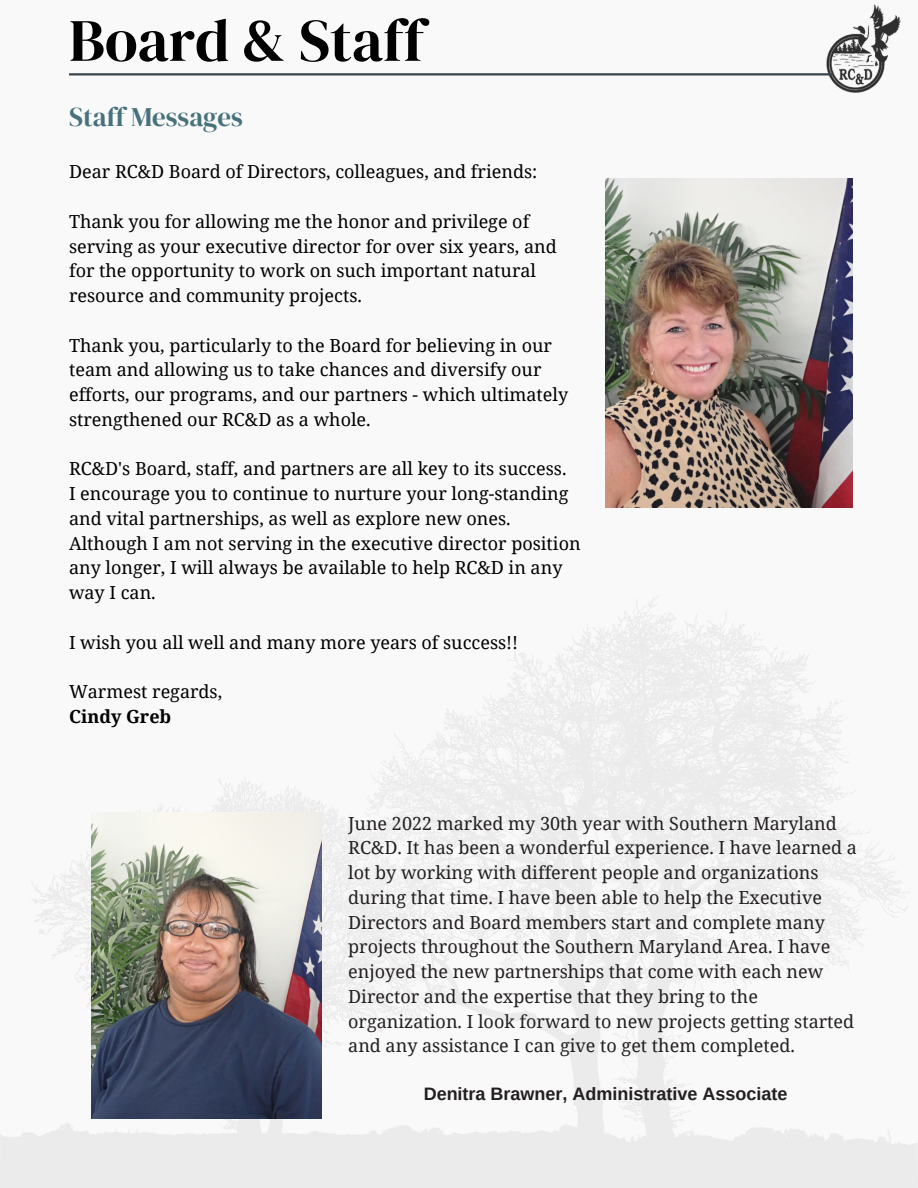
<style>
.page{position:relative;width:918px;height:1188px;background:#f9f9f9}
.page>*{position:absolute;margin:0;border:0;box-sizing:border-box;transform-origin:0 0}
.t1{font:60px "DM Serif Display";color:#000}
.t2{font:26.85px "DM Serif Display";color:#48727b}
.t3{font:18px/24.8px "Noto Serif";color:#000}
.t4{font:18px/24.8px "Noto Serif";color:#231f20}
.t5{font:700 18px "Arimo";color:#231f20}
.t6{font:700 18px "Noto Serif";color:#000}
</style>
<div class="page">
<img style="left:826px;top:4px;width:74px;height:88px">
<hr style="left:69px;top:73px;width:764px;height:2px;background:#39434c">
<svg style="left:0;top:597px;width:918px;height:591px"></svg>
<img style="left:606px;top:179px;width:246px;height:328px">
<img style="left:92px;top:812px;width:229px;height:306px">
<h1 class="t1" style="left:69px;top:-1px;width:357px">Board &amp; Staff</h1>
<h2 class="t2" style="left:69px;top:98px;width:175px">Staff Messages</h2>
<p class="t3" style="left:69px;top:159px;width:470px">Dear RC&amp;D Board of Directors, colleagues, and friends:</p>
<p class="t3" style="left:69px;top:209px;width:489px">Thank you for allowing me the honor and privilege of serving as your executive director for over six years, and for the opportunity to work on such important natural resource and community projects.</p>
<p class="t3" style="left:69px;top:332px;width:501px">Thank you, particularly to the Board for believing in our team and allowing us to take chances and diversify our efforts, our programs, and our partners - which ultimately strengthened our RC&amp;D as a whole.</p>
<p class="t3" style="left:69px;top:456px;width:513px">RC&amp;D's Board, staff, and partners are all key to its success.<br>I encourage you to continue to nurture your long-standing and vital partnerships, as well as explore new ones.<br>Although I am not serving in the executive director position any longer, I will always be available to help RC&amp;D in any way I can.</p>
<p class="t3" style="left:69px;top:629px;width:451px">I wish you all well and many more years of success!!</p>
<p class="t3" style="left:69px;top:679px;width:155px">Warmest regards,</p>
<p class="t6" style="left:69px;top:704px;width:104px">Cindy Greb</p>
<p class="t4" style="left:348px;top:810px;width:510px">June 2022 marked my 30th year with Southern Maryland RC&amp;D. It has been a wonderful experience. I have learned a lot by working with different people and organizations during that time. I have been able to help the Executive Directors and Board members start and complete many projects throughout the Southern Maryland Area. I have enjoyed the new partnerships that come with each new Director and the expertise that they bring to the organization. I look forward to new projects getting started and any assistance I can give to get them completed.</p>
<p class="t5" style="left:424px;top:1083px;width:365px">Denitra Brawner, Administrative Associate</p>
</div>
